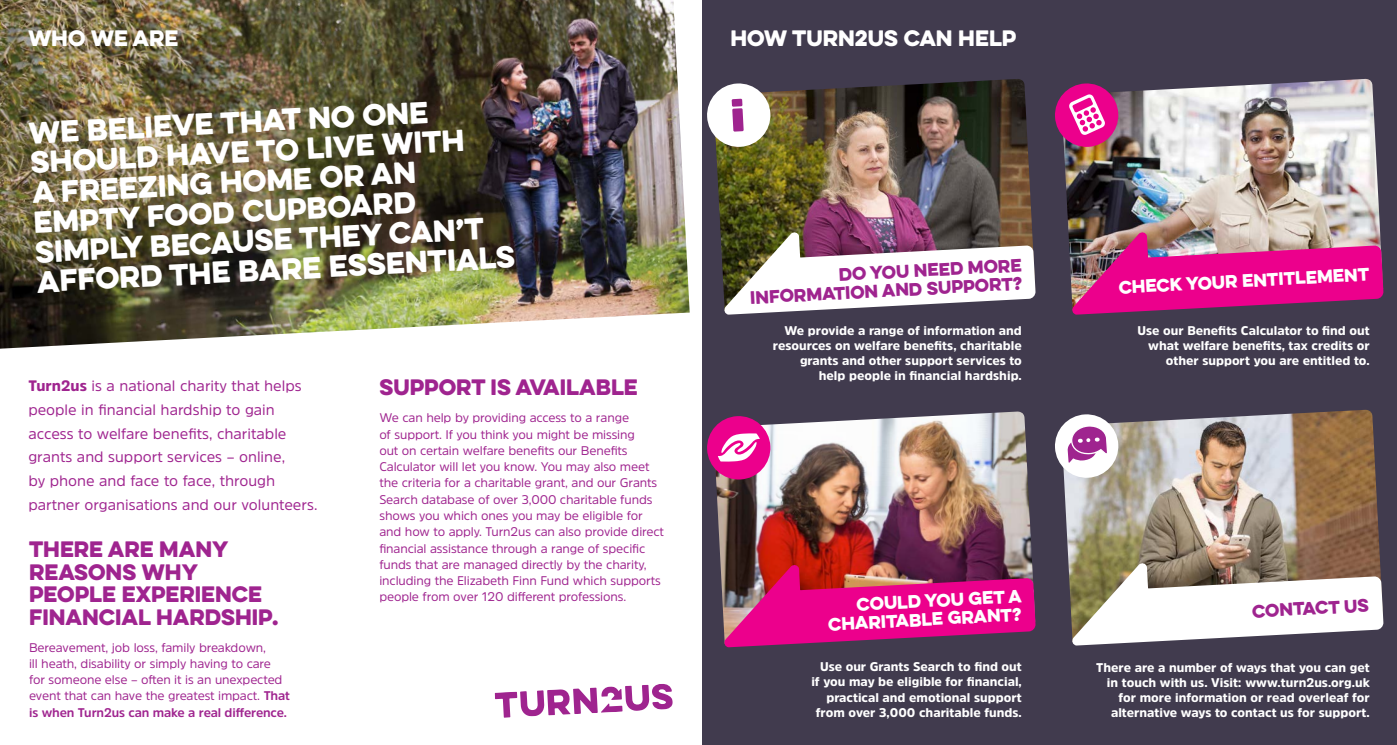
<style>
.page{position:relative;width:1397px;height:745px;background:#fff}
.page>*{position:absolute;margin:0;border:0;box-sizing:border-box;transform-origin:0 0}
.t1{font:27.25px/29.8px "Eveleth Clean";color:#fff}
.t2{font:20px/22.5px "Eveleth Clean";color:#9f248f}
.t3{font:20px "Eveleth Clean";color:#fff}
.t4{font:16.25px/18.4px "Eveleth Clean";color:#fff;text-align:right}
.t5{font:16.25px/18.4px "Eveleth Clean";color:#9f248f;text-align:right}
.t6{font:15px/23.8px "Amsi Pro";color:#9f248f}
.t7{font:12.5px/16.2px "Amsi Pro";letter-spacing:-.01em;color:#9f248f}
.t8{font:900 12.5px/15px "Amsi Pro";color:#fff;text-align:right}
.s1{font-weight:900}
.s2{font-weight:700}
</style>
<div class="page">
<div style="left:702px;top:0;width:694px;height:744px;background:#413b4e"></div>
<img style="left:716px;top:79px;width:316px;height:197px">
<img style="left:1064px;top:409px;width:316px;height:180px">
<svg style="left:723px;top:231px;width:312px;height:83px;background:#beb4b6"></svg>
<svg style="left:1070px;top:561px;width:313px;height:84px;background:#c7c1b9"></svg>
<img style="left:0;top:0;width:689px;height:348px">
<svg style="left:494px;top:684px;width:179px;height:33px"></svg>
<svg style="left:707px;top:83px;width:64px;height:65px;background:#cec4c7"></svg>
<img style="left:716px;top:411px;width:316px;height:198px">
<svg style="left:723px;top:563px;width:312px;height:84px;background:#bf1b71"></svg>
<img style="left:1064px;top:79px;width:316px;height:179px">
<img style="left:1070px;top:231px;width:313px;height:83px">
<svg style="left:1055px;top:83px;width:63px;height:65px;background:#cb348e"></svg>
<svg style="left:1055px;top:413px;width:63px;height:65px;background:#c7abc4"></svg>
<svg style="left:707px;top:415px;width:64px;height:65px;background:#d3439b"></svg>
<h2 class="t3" style="left:28px;top:23px;width:152px">WHO WE ARE</h2>
<h1 class="t1" style="left:28px;top:117px;width:480px;rotate:-3deg">WE BELIEVE THAT NO ONE<br>SHOULD HAVE TO LIVE WITH<br>A FREEZING HOME OR AN<br>EMPTY FOOD CUPBOARD<br>SIMPLY BECAUSE THEY CAN’T<br>AFFORD THE BARE ESSENTIALS</h1>
<p class="t6" style="left:28px;top:373px;width:290px"><span class="s1">Turn2us</span> is a national charity that helps people in financial hardship to gain access to welfare benefits, charitable grants and support services – online,<br>by phone and face to face, through partner organisations and our volunteers.</p>
<h2 class="t2" style="left:379px;top:375px;width:260px">SUPPORT IS AVAILABLE</h2>
<p class="t7" style="left:379px;top:409px;width:286px">We can help by providing access to a range<br>of support. If you think you might be missing<br>out on certain welfare benefits our Benefits Calculator will let you know. You may also meet the criteria for a charitable grant, and our Grants Search database of over 3,000 charitable funds shows you which ones you may be eligible for and how to apply. Turn2us can also provide direct financial assistance through a range of specific funds that are managed directly by the charity, including the Elizabeth Finn Fund which supports people from over 120 different professions.</p>
<h2 class="t2" style="left:29px;top:537px;width:251px">THERE ARE MANY<br>REASONS WHY<br>PEOPLE EXPERIENCE<br>FINANCIAL HARDSHIP.</h2>
<p class="t7" style="left:29px;top:638px;width:262px">Bereavement, job loss, family breakdown,<br>ill heath, disability or simply having to care for someone else – often it is an unexpected event that can have the greatest impact. <span class="s2">That is when Turn2us can make a real difference.</span></p>
<h2 class="t3" style="left:730px;top:23px;width:287px">HOW TURN2US CAN HELP</h2>
<h3 class="t5" style="left:748px;top:269px;width:274px;rotate:-3deg">DO YOU NEED MORE<br>INFORMATION AND SUPPORT?</h3>
<p class="t8" style="left:772px;top:323px;width:250px">We provide a range of information and resources on welfare benefits, charitable grants and other support services to help people in financial hardship.</p>
<h3 class="t4" style="left:826px;top:596px;width:196px;rotate:-3deg">COULD YOU GET A<br>CHARITABLE GRANT?</h3>
<p class="t8" style="left:811px;top:659px;width:212px">Use our Grants Search to find out if you may be eligible for financial, practical and emotional support from over 3,000 charitable funds.</p>
<h3 class="t4" style="left:1117px;top:277px;width:252px;rotate:-3deg">CHECK YOUR ENTITLEMENT</h3>
<p class="t8" style="left:1137px;top:323px;width:234px">Use our Benefits Calculator to find out what welfare benefits, tax credits or other support you are entitled to.</p>
<h3 class="t5" style="left:1251px;top:601px;width:118px;rotate:-3deg">CONTACT US</h3>
<p class="t8" style="left:1096px;top:659px;width:275px">There are a number of ways that you can get in touch with us. Visit: www.turn2us.org.uk for more information or read overleaf for alternative ways to contact us for support.</p>
</div>
